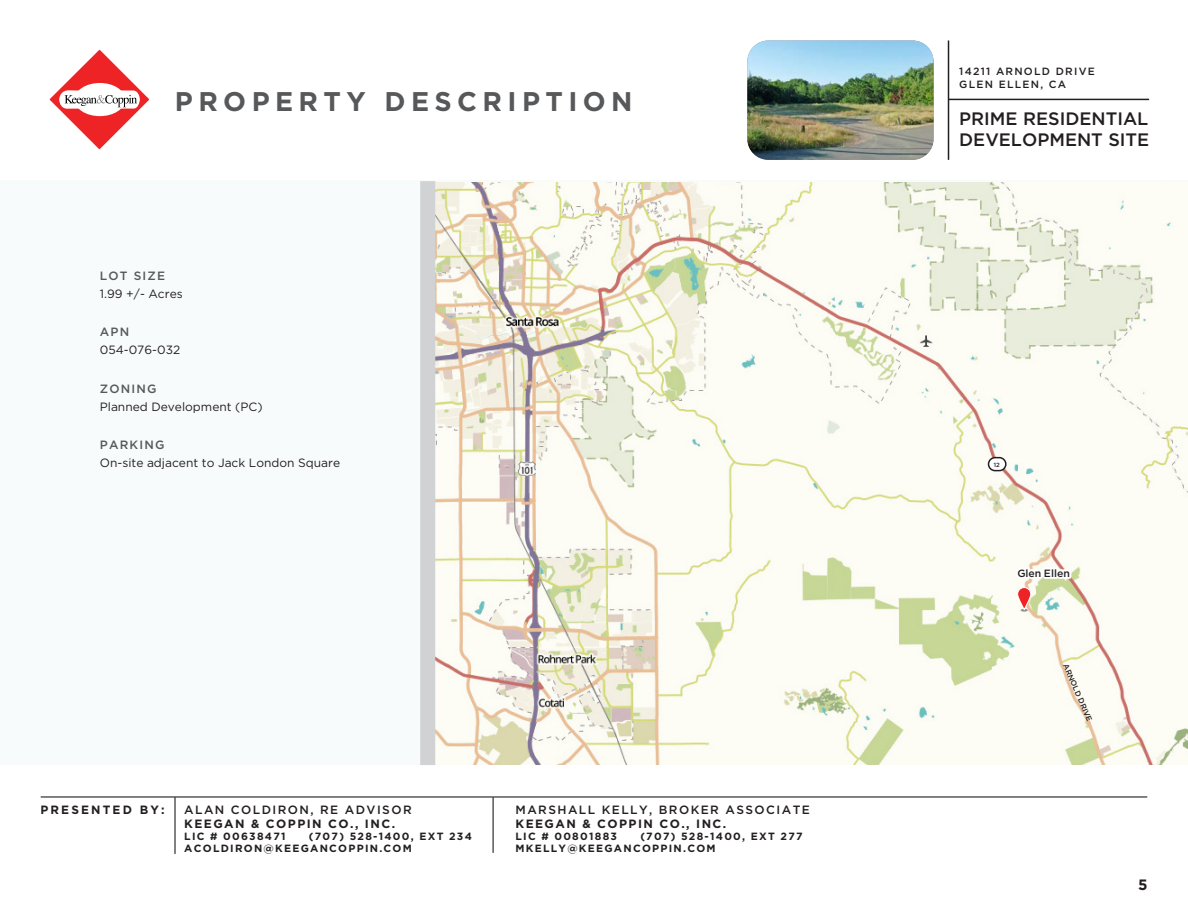
<style>
.page{position:relative;width:1188px;height:918px;background:#fff}
.page>*{position:absolute;margin:0;border:0;box-sizing:border-box;transform-origin:0 0}
.page_title{font:700 27px "Gotham";letter-spacing:.2em;color:#57585a}
.t1{font:500 18px/21px "Gotham";color:#231f20}
.t2{font:700 15px "Gotham";color:#231f20}
.body_text{font:12px "Gotham";color:#231f20}
.t3{font:500 12px "Gotham";letter-spacing:.12em;color:#231f20}
.t4{font:700 12px "Gotham";letter-spacing:.12em;color:#231f20}
.subheader{font:500 12px "Gotham";letter-spacing:.1em;color:#57585a}
.t5{font:700 12px "Gotham";letter-spacing:.18em;color:#231f20}
.t6{font:700 10.5px/12px "Gotham";letter-spacing:.12em;color:#231f20}
.t7{font:500 10.5px/12.6px "Gotham";letter-spacing:.12em;color:#231f20}
.t8{font:500 10.5px "Gotham";color:#231f20}
.t9{font:500 7.65px "Gotham";color:#231f20}
.t10{font:500 6px "Gotham";color:#231f20}
</style>
<div class="page">
<div style="left:0;top:181px;width:1188px;height:584px;background:#f8fbfc"></div>
<img style="left:435px;top:182px;width:753px;height:582px">
<div style="left:1016px;top:567px;width:55px;height:12px;background:#fff"></div>
<svg style="left:1021px;top:609px;width:7px;height:3px"></svg>
<svg style="left:1018px;top:588px;width:13px;height:22px"></svg>
<div style="left:1017px;top:587px;width:14px;height:23px;border:1px solid #fff;border-radius:7px"></div>
<img style="left:518px;top:462px;width:17px;height:14px">
<div style="left:989px;top:458px;width:17px;height:13px;background:#fff;border-radius:6px"></div>
<div style="left:988px;top:457px;width:19px;height:14px;border:2px solid #231f20;border-radius:6px"></div>
<div style="left:420px;top:181px;width:15px;height:584px;background:#d1d2d4"></div>
<hr style="left:949px;top:99px;width:200px;height:1px;background:#231f20">
<hr style="left:948px;top:40px;width:1px;height:120px;background:#231f20">
<img style="left:747px;top:40px;width:187px;height:120px">
<svg style="left:50px;top:50px;width:99px;height:99px"></svg>
<hr style="left:493px;top:798px;width:1px;height:54px;background:#231f20">
<hr style="left:41px;top:796px;width:1106px;height:2px;background:#231f20">
<hr style="left:174px;top:798px;width:2px;height:56px;background:#231f20">
<p class="page_title" style="left:175px;top:86px;width:459px">PROPERTY DESCRIPTION</p>
<p class="subheader" style="left:100px;top:269px;width:67px">LOT SIZE</p>
<p class="body_text" style="left:100px;top:287px;width:84px">1.99 +/- Acres</p>
<p class="subheader" style="left:100px;top:325px;width:31px">APN</p>
<p class="body_text" style="left:100px;top:344px;width:82px">054-076-032</p>
<p class="subheader" style="left:100px;top:382px;width:58px">ZONING</p>
<p class="body_text" style="left:100px;top:400px;width:164px">Planned Development (PC)</p>
<p class="subheader" style="left:100px;top:438px;width:66px">PARKING</p>
<p class="body_text" style="left:100px;top:456px;width:242px">On-site adjacent to Jack London Square</p>
<p class="t5" style="left:40px;top:803px;width:126px">PRESENTED BY:</p>
<p class="t3" style="left:184px;top:803px;width:229px">ALAN COLDIRON, RE ADVISOR</p>
<p class="t4" style="left:184px;top:816px;width:212px">KEEGAN &amp; COPPIN CO., INC.</p>
<p class="t6" style="left:184px;top:830px;width:103px">LIC # 00638471</p>
<p class="t6" style="left:184px;top:830px;width:289px;text-indent:125px">(707) 528-1400, EXT 234<br>ACOLDIRON@KEEGANCOPPIN.COM</p>
<p class="t3" style="left:515px;top:803px;width:296px">MARSHALL KELLY, BROKER ASSOCIATE</p>
<p class="t4" style="left:515px;top:816px;width:212px">KEEGAN &amp; COPPIN CO., INC.</p>
<p class="t6" style="left:515px;top:830px;width:103px">LIC # 00801883</p>
<p class="t6" style="left:515px;top:830px;width:289px;text-indent:125px">(707) 528-1400, EXT 277<br>MKELLY@KEEGANCOPPIN.COM</p>
<p class="t7" style="left:959px;top:65px;width:137px">14211 ARNOLD DRIVE<br>GLEN ELLEN, CA</p>
<h2 class="t1" style="left:959px;top:108px;width:192px">PRIME RESIDENTIAL<br>DEVELOPMENT SITE</h2>
<p class="t10" style="left:994px;top:461px;width:8px">12</p>
<p class="t8" style="left:1017px;top:567px;width:54px">Glen Ellen</p>
<p class="t9" style="left:1070px;top:662px;width:63px;rotate:67deg">ARNOLD DRIVE</p>
<h3 class="t2" style="left:1138px;top:876px;width:11px">5</h3>
</div>
